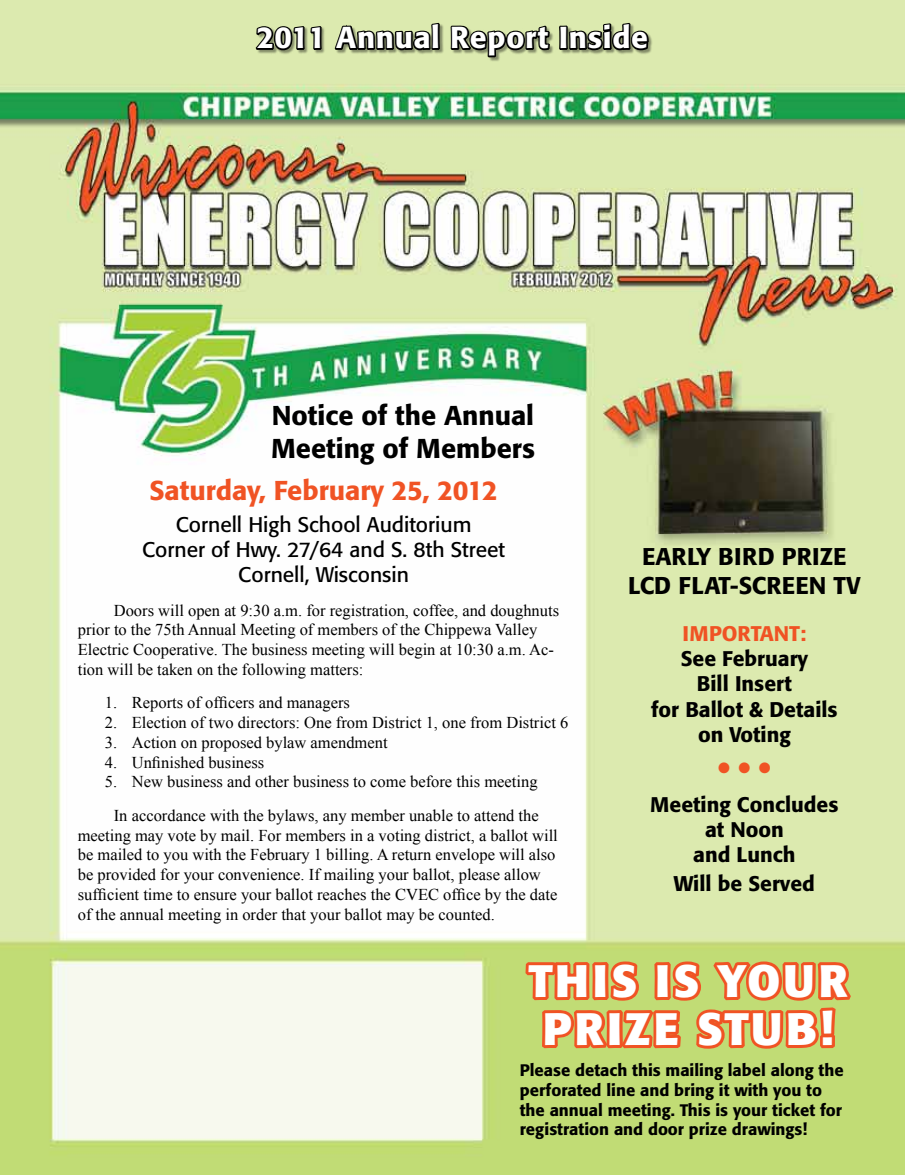
<style>
.page{position:relative;width:905px;height:1175px;background:#fff}
.page>*{position:absolute;margin:0;border:0;box-sizing:border-box;transform-origin:0 0}
.t1{font:700 45px/48px "Formata";letter-spacing:.07em;color:#fff;text-align:center}
.t2{font:500 30px "Formata";letter-spacing:.025em;color:#fff}
.t3{font:500 27px/32.4px "Formata";color:#000}
.t4{font:500 27px "Formata";color:#f05324}
.t5{font:500 24px/28.8px "Formata";color:#000;text-align:center}
.t6{font:500 21px/25.2px "Formata";color:#000;text-align:center}
.t7{font:21px/25.2px "Formata";color:#000;text-align:center}
.t8{font:16.5px/19.8px "Times New Roman";color:#000}
.t9{font:500 16.5px/19.8px "Formata";color:#000}
.t10{font:italic 16.5px "Times New Roman";color:#000}
.t11{font:15px "Zapf Dingbats ITC";color:#f05324}
.s1{color:#f05324}
</style>
<div class="page">
<img style="left:0;top:0;width:904px;height:1174px">
<svg style="left:522px;top:956px;width:332px;height:218px;background:#cbbe63"></svg>
<div style="left:256px;top:23px;width:396px;height:39px;background:#000;opacity:.4"></div>
<svg style="left:254px;top:24px;width:70px;height:28px;background:#646b50"></svg>
<svg style="left:333px;top:19px;width:109px;height:34px;background:#727a5b"></svg>
<img style="left:449px;top:21px;width:201px;height:339px">
<p class="t2" style="left:257px;top:19px;width:393px">2011 Annual Report Inside</p>
<p class="t3" style="left:271px;top:399px;width:265px">Notice of the Annual<br>Meeting of Members</p>
<p class="t4" style="left:149px;top:473px;width:350px">Saturday, February 25, 2012</p>
<p class="t7" style="left:142px;top:512px;width:364px">Cornell High School Auditorium<br>Corner of Hwy. 27/64 and S. 8th Street<br>Cornell, Wisconsin</p>
<p class="t8" style="left:78px;top:600px;width:483px;text-indent:36px">Doors will open at 9:30 a.m. for registration, coffee, and doughnuts prior to the 75th Annual Meeting of members of the Chippewa Valley Electric Cooperative. The business meeting will begin at 10:30 a.m. Ac&shy;tion will be taken on the following matters:</p>
<p class="t8" style="left:105px;top:692px;width:247px">1. Reports of officers and managers</p>
<p class="t8" style="left:105px;top:712px;width:465px">2. Election of two directors: One from District 1, one from District 6</p>
<p class="t8" style="left:105px;top:732px;width:284px">3. Action on proposed bylaw amendment</p>
<p class="t8" style="left:105px;top:752px;width:161px">4. Unfinished business</p>
<p class="t8" style="left:105px;top:765px;width:435px;line-height:33.3px;text-align:center">5. New business and other business to come before this meeting<br>In accordance with the bylaws, any member unable to attend the</p>
<p class="t8" style="left:78px;top:825px;width:481px">meeting may vote by mail. For members in a voting district, a ballot will be mailed to you with the February 1 billing. A return envelope will also be provided for your convenience. If mailing your ballot, please allow sufficient time to ensure your ballot reaches the CVEC office by the date of the annual meeting in order that your ballot may be counted.</p>
<p class="t5" style="left:628px;top:542px;width:234px">EARLY BIRD PRIZE<br>LCD FLAT-SCREEN TV</p>
<p class="t6" style="left:651px;top:621px;width:188px"><span class="s1">IMPORTANT:<br></span>See February<br>Bill Insert<br>for Ballot &amp; Details on Voting</p>
<p class="t11" style="left:718px;top:761px;width:54px">● ● ●</p>
<p class="t6" style="left:650px;top:792px;width:190px">Meeting Concludes at Noon<br>and Lunch</p>
<p class="t6" style="left:674px;top:871px;width:142px">Will be Served</p>
<p class="t1" style="left:528px;top:956px;width:321px">THIS IS YOUR<br>PRIZE STUB!</p>
<p class="t9" style="left:519px;top:1060px;width:325px">Please detach this mailing label along the perforated line and bring it with you to the annual meeting. This is your ticket for registration and door prize drawings!</p>
<p class="t10" style="left:721px;top:1120px;width:131px">February 2002 • 00</p>
</div>
